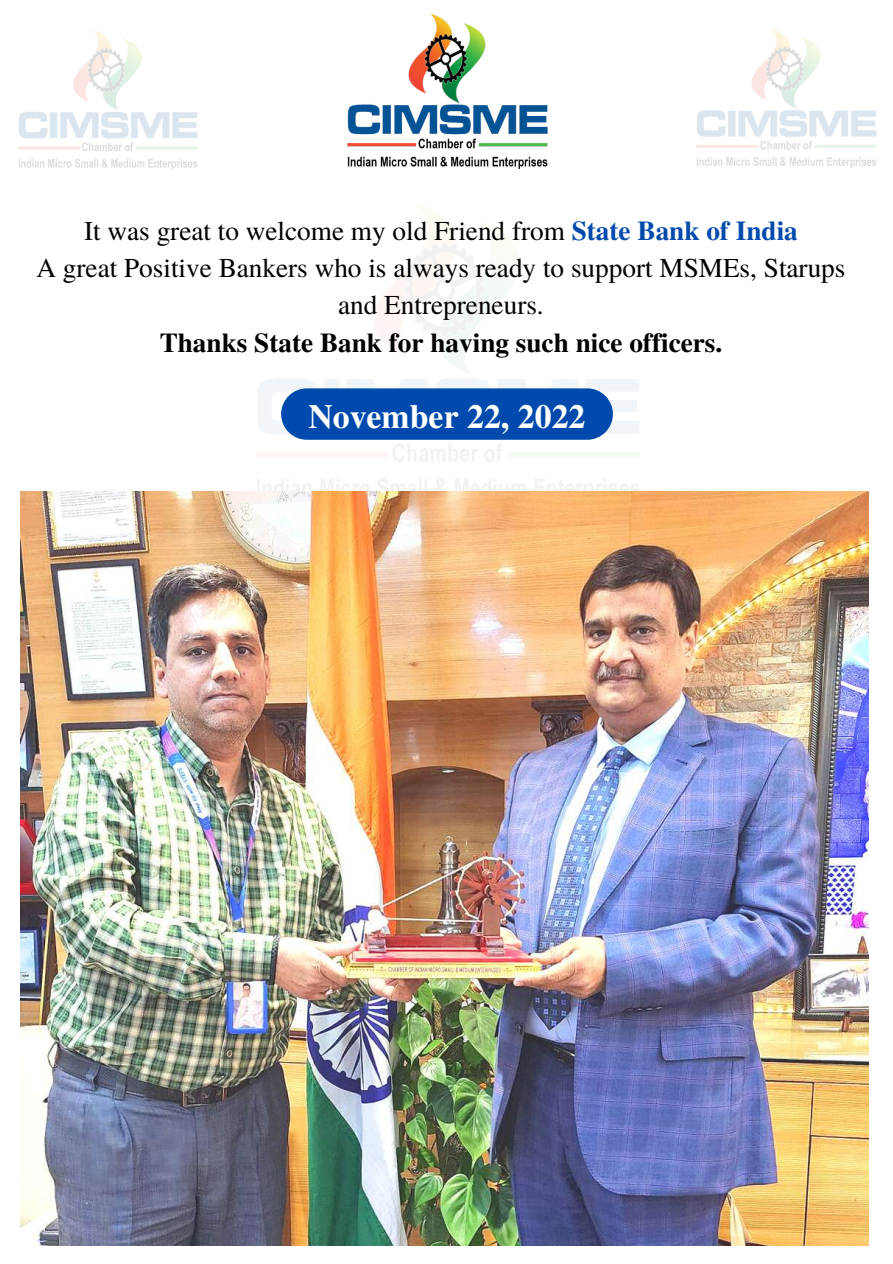
<style>
.page{position:relative;width:893px;height:1264px;background:#fff}
.page>*{position:absolute;margin:0;border:0;box-sizing:border-box;transform-origin:0 0}
.t1{font:700 33.75px "Te X Gyre Termes";color:#fff}
.t2{font:27.15px/37px "Te X Gyre Termes";color:#000;text-align:center}
.t3{font:700 27.15px "Te X Gyre Termes";color:#000}
.s1{font-weight:700;color:#004aad}
</style>
<div class="page">
<img style="left:18px;top:30px;width:180px;height:140px">
<img style="left:696px;top:29px;width:181px;height:139px">
<img style="left:347px;top:13px;width:201px;height:145px">
<img style="left:256px;top:158px;width:383px;height:333px">
<img style="left:20px;top:491px;width:848px;height:754px">
<svg style="left:281px;top:388px;width:332px;height:52px;background:#0b52b0"></svg>
<p class="t2" style="left:36px;top:211px;width:810px">It was great to welcome my old Friend from <span class="s1">State Bank of India<br></span>A great Positive Bankers who is always ready to support MSMEs, Starups and Entrepreneurs.</p>
<p class="t3" style="left:160px;top:321px;width:564px">Thanks State Bank for having such nice officers.</p>
<p class="t1" style="left:308px;top:390px;width:279px">November 22, 2022</p>
</div>
